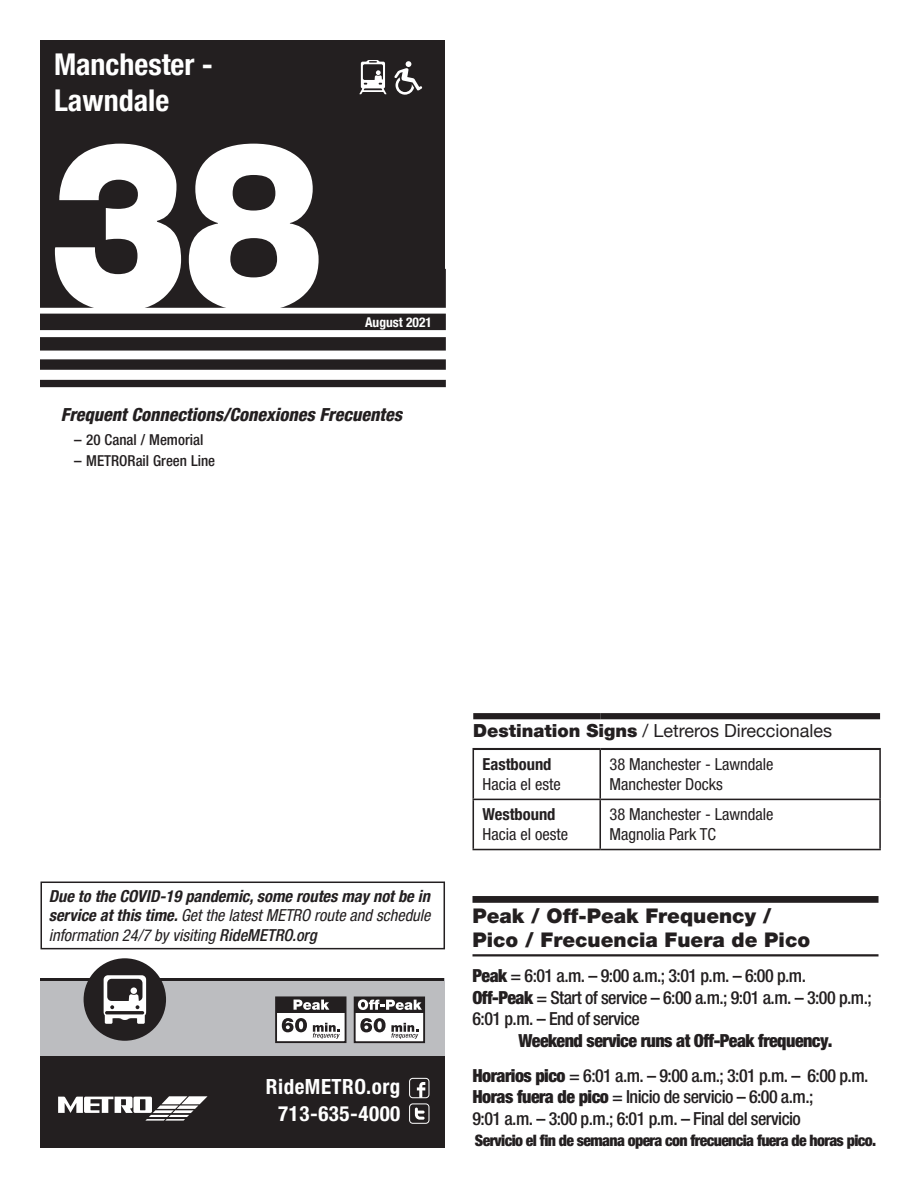
<style>
.page{position:relative;width:918px;height:1188px;background:#fff}
.page>*{position:absolute;margin:0;border:0;box-sizing:border-box;transform-origin:0 0}
.t1{font:900 235.5px "Helvetica Neue LT Pro";color:#fff;scale:.89 1}
.COVER_-_Route_Name{font:700 condensed 30px/36px "Helvetica Neue LT Pro";color:#fff}
.t2{font:700 condensed 21px/27px "Helvetica Neue";letter-spacing:.025em;color:#fff;text-align:center}
.t3{font:900 20.25px/24.3px "Helvetica Neue";color:#231f20}
.t4{font:500 condensed 18px/21.5px "Helvetica Neue";letter-spacing:-.03em;color:#231f20}
.COVER_-_Dest__Header{font:italic 800 condensed 18px "Helvetica Neue LT Pro";color:#231f20}
.Route_and_Destinatio{font:18px "Helvetica Neue LT Pro";color:#231f20}
.t5{font:900 condensed 18px "Helvetica Neue";letter-spacing:-.03em;color:#231f20}
.t6{font:italic 700 condensed 16.5px/19.8px "Helvetica Neue LT Pro";color:#231f20;text-align:justify}
.t7{font:condensed 16.5px/19.8px "Helvetica Neue LT Pro";color:#231f20}
.t8{font:900 condensed 15.75px "Helvetica Neue";letter-spacing:-.04em;color:#231f20}
.t9{font:500 condensed 15px "Helvetica Neue LT Pro";color:#231f20}
.t10{font:700 condensed 13.5px "Helvetica Neue LT Pro";color:#fff}
.s1{font-weight:400}
.s2{font-weight:500}
.s3{font-weight:900}
.s4{font-weight:700}
</style>
<div class="page">
<div style="left:40px;top:40px;width:406px;height:229px;background:#231f20"></div>
<div style="left:40px;top:1055px;width:405px;height:93px;background:#231f20"></div>
<div style="left:40px;top:978px;width:406px;height:77px;background:#bcbdc0"></div>
<hr style="left:40px;top:978px;width:404px;height:3px;background:#231f20">
<div style="left:409px;top:1078px;width:20px;height:20px;border:1px solid #fff;border-radius:3px"></div>
<svg style="left:417px;top:1082px;width:8px;height:16px"></svg>
<div style="left:409px;top:1104px;width:20px;height:20px;border:1px solid #fff;border-radius:3px"></div>
<svg style="left:415px;top:1108px;width:10px;height:12px"></svg>
<div style="left:84px;top:958px;width:82px;height:83px;background:#231f20;border-radius:50%"></div>
<svg style="left:104px;top:975px;width:42px;height:49px"></svg>
<svg style="left:40px;top:269px;width:406px;height:118px;fill:#231f20"></svg>
<svg style="left:394px;top:61px;width:28px;height:34px"></svg>
<svg style="left:359px;top:60px;width:28px;height:34px"></svg>
<svg style="left:58px;top:1096px;width:150px;height:25px"></svg>
<div style="left:276px;top:997px;width:70px;height:45px;background:#fff"></div>
<div style="left:275px;top:996px;width:71px;height:47px;border:2px solid #231f20"></div>
<div style="left:276px;top:997px;width:70px;height:16px;background:#231f20"></div>
<svg style="left:294px;top:1000px;width:35px;height:10px"></svg>
<svg style="left:282px;top:1018px;width:25px;height:14px"></svg>
<svg style="left:313px;top:1023px;width:27px;height:16px"></svg>
<div style="left:355px;top:997px;width:69px;height:45px;background:#fff"></div>
<div style="left:354px;top:997px;width:71px;height:46px;border:2px solid #231f20"></div>
<div style="left:355px;top:997px;width:69px;height:16px;background:#231f20"></div>
<svg style="left:358px;top:999px;width:64px;height:11px"></svg>
<svg style="left:360px;top:1018px;width:58px;height:21px"></svg>
<div style="left:473px;top:713px;width:127px;height:6px;background:#231f20"></div>
<div style="left:600px;top:713px;width:280px;height:6px;background:#231f20"></div>
<hr style="left:473px;top:750px;width:1px;height:49px;background:#231f20">
<hr style="left:599px;top:750px;width:2px;height:49px;background:#231f20">
<hr style="left:879px;top:750px;width:2px;height:49px;background:#231f20">
<hr style="left:472px;top:799px;width:128px;height:1px;background:#231f20">
<hr style="left:473px;top:800px;width:1px;height:49px;background:#231f20">
<hr style="left:600px;top:799px;width:281px;height:1px;background:#231f20">
<hr style="left:599px;top:800px;width:2px;height:49px;background:#231f20">
<hr style="left:879px;top:800px;width:2px;height:49px;background:#231f20">
<hr style="left:472px;top:849px;width:128px;height:1px;background:#231f20">
<hr style="left:600px;top:849px;width:281px;height:1px;background:#231f20">
<hr style="left:472px;top:748px;width:128px;height:2px;background:#231f20">
<hr style="left:600px;top:748px;width:281px;height:2px;background:#231f20">
<div style="left:472px;top:896px;width:407px;height:7px;background:#231f20"></div>
<hr style="left:472px;top:954px;width:407px;height:2px;background:#231f20">
<div style="left:40px;top:882px;width:405px;height:67px;border:2px solid #231f20"></div>
<p class="COVER_-_Route_Name" style="left:54px;top:47px;width:160px">Manchester -<br>Lawndale</p>
<p class="t1" style="left:48px;top:84px;width:311px">38</p>
<p class="t10" style="left:365px;top:314px;width:68px">August 2021</p>
<p class="COVER_-_Dest__Header" style="left:61px;top:404px;width:343px">Frequent Connections/Conexiones Frecuentes</p>
<p class="t9" style="left:74px;top:431px;width:131px">– 20 Canal / Memorial</p>
<p class="t9" style="left:74px;top:452px;width:142px">– METRORail Green Line</p>
<p class="t6" style="left:49px;top:886px;width:383px">Due to the COVID-19 pandemic, some routes may not be in service at this time. <span class="s1">Get the latest METRO route and schedule information 24/7 by visiting</span> <span class="s2">RideMETRO.org</span></p>
<p class="t2" style="left:266px;top:1073px;width:136px">RideMETRO.org<br>713-635-4000</p>
<p class="Route_and_Destinatio" style="left:473px;top:720px;width:361px"><span class="s3">Destination Signs</span> / Letreros Direccionales</p>
<p class="t7" style="left:483px;top:754px;width:80px"><span class="s4">Eastbound<br></span>Hacia el este</p>
<p class="t7" style="left:610px;top:754px;width:166px">38 Manchester - Lawndale<br>Manchester Docks</p>
<p class="t7" style="left:483px;top:805px;width:87px"><span class="s4">Westbound<br></span>Hacia el oeste</p>
<p class="t7" style="left:610px;top:805px;width:166px">38 Manchester - Lawndale<br>Magnolia Park TC</p>
<p class="t3" style="left:472px;top:904px;width:339px">Peak / Off-Peak Frequency /<br>Pico / Frecuencia Fuera de Pico</p>
<p class="t4" style="left:472px;top:965px;width:335px"><span class="s3">Peak</span> = 6:01 a.m. – 9:00 a.m.; 3:01 p.m. – 6:00 p.m.</p>
<p class="t4" style="left:472px;top:987px;width:401px"><span class="s3">Off-Peak</span> = Start of service – 6:00 a.m.; 9:01 a.m. – 3:00 p.m.;</p>
<p class="t4" style="left:472px;top:1008px;width:169px">6:01 p.m. – End of service</p>
<p class="t5" style="left:518px;top:1029px;width:316px">Weekend service runs at Off-Peak frequency.</p>
<p class="t4" style="left:472px;top:1064px;width:398px"><span class="s3">Horarios pico</span> = 6:01 a.m. – 9:00 a.m.; 3:01 p.m. – 6:00 p.m.<br><span class="s3">Horas fuera de pico</span> = Inicio de servicio – 6:00 a.m.;<br>9:01 a.m. – 3:00 p.m.; 6:01 p.m. – Final del servicio</p>
<p class="t8" style="left:475px;top:1131px;width:403px">Servicio el fin de semana opera con frecuencia fuera de horas pico.</p>
</div>
